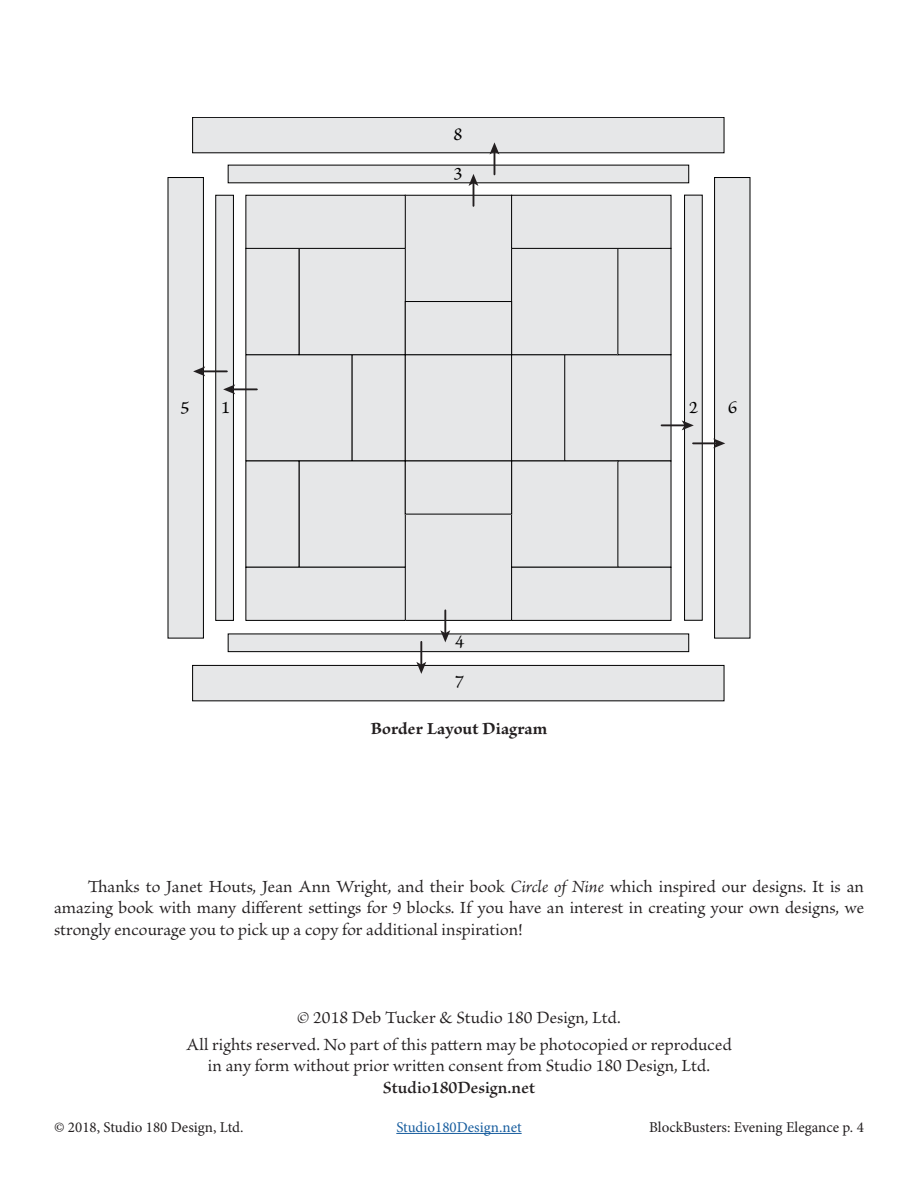
<style>
.page{position:relative;width:918px;height:1188px;background:#fff}
.page>*{position:absolute;margin:0;border:0;box-sizing:border-box;transform-origin:0 0}
.t1{font:18px/21.6px "Brioso Pro";letter-spacing:.005em;color:#231f20;text-align:justify}
.t2{font:600 18px "Brioso Pro";letter-spacing:.005em;color:#231f20}
.t3{font:700 18px "Brioso Pro";letter-spacing:.005em;color:#231f20}
.t4{font:18px "Brioso Pro Capt";color:#000}
.t5{font:15px "Minion Pro";color:#231f20}
.t6{font:15px "Minion Pro";color:#175d9e}
.s1{font-style:italic}
</style>
<div class="page">
<hr style="left:396px;top:1133px;width:126px;height:1px;background:#175d9e">
<div style="left:246px;top:355px;width:106px;height:106px;background:#e6e7e8"></div>
<div style="left:245px;top:354px;width:108px;height:107px;border:1px solid #000"></div>
<div style="left:352px;top:355px;width:53px;height:106px;background:#e6e7e8"></div>
<div style="left:405px;top:355px;width:107px;height:106px;background:#e6e7e8"></div>
<div style="left:405px;top:354px;width:107px;height:107px;border:1px solid #000"></div>
<div style="left:512px;top:355px;width:53px;height:106px;background:#e6e7e8"></div>
<div style="left:511px;top:354px;width:54px;height:107px;border:1px solid #000"></div>
<div style="left:565px;top:355px;width:106px;height:106px;background:#e6e7e8"></div>
<div style="left:564px;top:354px;width:107px;height:107px;border:1px solid #000"></div>
<div style="left:405px;top:195px;width:107px;height:107px;background:#e6e7e8"></div>
<div style="left:405px;top:195px;width:107px;height:107px;border:1px solid #000"></div>
<div style="left:405px;top:514px;width:107px;height:106px;background:#e6e7e8"></div>
<div style="left:405px;top:514px;width:107px;height:107px;border:1px solid #000"></div>
<div style="left:299px;top:248px;width:106px;height:107px;background:#e6e7e8"></div>
<div style="left:299px;top:248px;width:107px;height:107px;border:1px solid #000"></div>
<div style="left:299px;top:461px;width:106px;height:106px;background:#e6e7e8"></div>
<div style="left:299px;top:461px;width:107px;height:107px;border:1px solid #000"></div>
<div style="left:512px;top:248px;width:106px;height:107px;background:#e6e7e8"></div>
<div style="left:511px;top:248px;width:107px;height:107px;border:1px solid #000"></div>
<div style="left:512px;top:461px;width:106px;height:106px;background:#e6e7e8"></div>
<div style="left:405px;top:302px;width:107px;height:53px;background:#e6e7e8"></div>
<div style="left:405px;top:301px;width:107px;height:54px;border:1px solid #000"></div>
<div style="left:405px;top:461px;width:107px;height:53px;background:#e6e7e8"></div>
<div style="left:405px;top:461px;width:107px;height:53px;border:1px solid #000"></div>
<div style="left:246px;top:461px;width:53px;height:106px;background:#e6e7e8"></div>
<div style="left:246px;top:248px;width:53px;height:107px;background:#e6e7e8"></div>
<div style="left:618px;top:461px;width:53px;height:106px;background:#e6e7e8"></div>
<div style="left:618px;top:248px;width:53px;height:107px;background:#e6e7e8"></div>
<div style="left:246px;top:567px;width:159px;height:53px;background:#e6e7e8"></div>
<div style="left:245px;top:567px;width:161px;height:54px;border:1px solid #000"></div>
<div style="left:512px;top:195px;width:159px;height:53px;background:#e6e7e8"></div>
<div style="left:511px;top:195px;width:160px;height:54px;border:1px solid #000"></div>
<div style="left:512px;top:567px;width:159px;height:53px;background:#e6e7e8"></div>
<div style="left:511px;top:567px;width:160px;height:54px;border:1px solid #000"></div>
<div style="left:246px;top:195px;width:159px;height:53px;background:#e6e7e8"></div>
<div style="left:245px;top:195px;width:161px;height:54px;border:1px solid #000"></div>
<div style="left:216px;top:195px;width:17px;height:425px;background:#e6e7e8"></div>
<div style="left:215px;top:195px;width:19px;height:426px;border:1px solid #000"></div>
<div style="left:685px;top:195px;width:17px;height:425px;background:#e6e7e8"></div>
<div style="left:684px;top:195px;width:19px;height:426px;border:1px solid #000"></div>
<div style="left:228px;top:165px;width:461px;height:18px;background:#e6e7e8"></div>
<div style="left:228px;top:634px;width:461px;height:18px;background:#e6e7e8"></div>
<div style="left:228px;top:634px;width:461px;height:18px;border:1px solid #000"></div>
<div style="left:168px;top:178px;width:35px;height:460px;background:#e6e7e8"></div>
<div style="left:168px;top:177px;width:36px;height:461px;border:1px solid #000"></div>
<div style="left:715px;top:178px;width:35px;height:460px;background:#e6e7e8"></div>
<div style="left:714px;top:177px;width:36px;height:461px;border:1px solid #000"></div>
<div style="left:193px;top:117px;width:531px;height:36px;background:#e6e7e8"></div>
<div style="left:192px;top:117px;width:532px;height:36px;border:1px solid #000"></div>
<div style="left:193px;top:665px;width:531px;height:36px;background:#e6e7e8"></div>
<div style="left:192px;top:665px;width:532px;height:36px;border:1px solid #000"></div>
<hr style="left:232px;top:388px;width:25px;height:2px;background:#231f20">
<svg style="left:223px;top:384px;width:12px;height:10px"></svg>
<hr style="left:420px;top:642px;width:2px;height:23px;background:#231f20">
<svg style="left:416px;top:662px;width:10px;height:12px"></svg>
<hr style="left:662px;top:424px;width:23px;height:2px;background:#231f20">
<svg style="left:682px;top:420px;width:12px;height:10px"></svg>
<svg style="left:490px;top:142px;width:9px;height:32px"></svg>
<hr style="left:202px;top:370px;width:25px;height:2px;background:#231f20">
<svg style="left:193px;top:366px;width:12px;height:10px"></svg>
<hr style="left:444px;top:610px;width:2px;height:24px;background:#231f20">
<svg style="left:440px;top:630px;width:10px;height:12px"></svg>
<hr style="left:693px;top:442px;width:24px;height:2px;background:#231f20">
<svg style="left:713px;top:438px;width:12px;height:10px"></svg>
<svg style="left:469px;top:174px;width:9px;height:32px"></svg>
<p class="t4" style="left:454px;top:123px;width:10px">8</p>
<p class="t4" style="left:454px;top:162px;width:10px">3</p>
<p class="t4" style="left:181px;top:396px;width:10px">5</p>
<p class="t4" style="left:728px;top:396px;width:10px">6</p>
<p class="t4" style="left:221px;top:396px;width:10px">1</p>
<p class="t4" style="left:689px;top:396px;width:10px">2</p>
<p class="t4" style="left:455px;top:630px;width:10px">4</p>
<p class="t4" style="left:455px;top:671px;width:10px">7</p>
<p class="t3" style="left:370px;top:718px;width:179px">Border Layout Diagram</p>
<p class="t1" style="left:54px;top:877px;width:812px;text-indent:34px">Thanks to Janet Houts, Jean Ann Wright, and their book <span class="s1">Circle of Nine</span> which inspired our designs. It is an amazing book with many different settings for 9 blocks. If you have an interest in creating your own designs, we strongly encourage you to pick up a copy for additional inspiration!</p>
<p class="t1" style="left:297px;top:1008px;width:325px">© 2018 Deb Tucker &amp; Studio 180 Design, Ltd.</p>
<p class="t1" style="left:186px;top:1034px;width:547px;text-align:center">All rights reserved. No part of this pattern may be photocopied or reproduced in any form without prior written consent from Studio 180 Design, Ltd.</p>
<p class="t2" style="left:383px;top:1078px;width:154px">Studio180Design.net</p>
<p class="t5" style="left:54px;top:1117px;width:191px">© 2018, Studio 180 Design, Ltd.</p>
<p class="t6" style="left:396px;top:1117px;width:127px">Studio180Design.net</p>
<p class="t5" style="left:649px;top:1117px;width:216px">BlockBusters: Evening Elegance p. 4</p>
</div>
